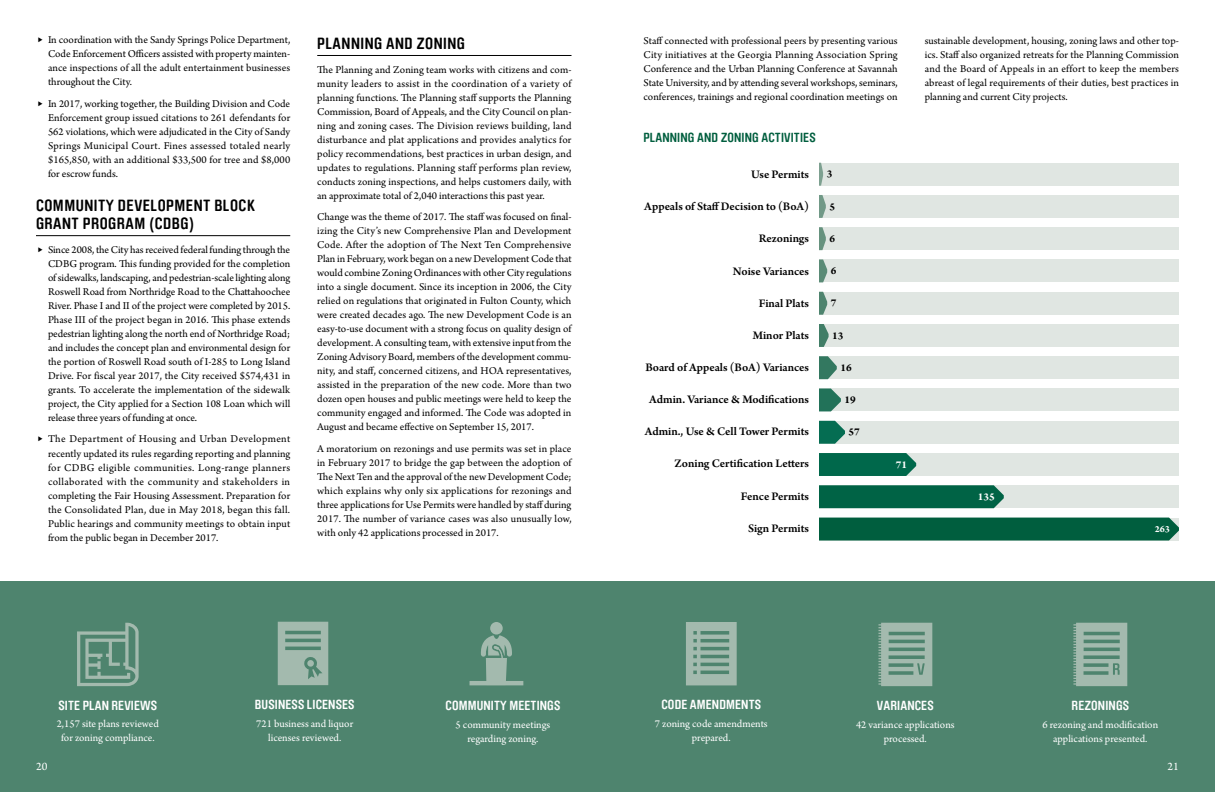
<style>
.page{position:relative;width:1215px;height:792px;background:#fff}
.page>*{position:absolute;margin:0;border:0;box-sizing:border-box;transform-origin:0 0}
.t1{font:700 16px/18px "Brauer Neue";letter-spacing:.03em;color:#000}
.t2{font:700 13px "Brauer Neue";letter-spacing:.01em;color:#fff}
.t3{font:700 13px "Brauer Neue";letter-spacing:.01em;color:#005e3e}
.t4{font:600 12.2px "Arno Pro";letter-spacing:-.005em;color:#000}
.t5{font:12px "Arno Pro";color:#fff}
.t6{font:700 11.1px "Arno Pro";color:#000}
.t7{font:700 11.1px "Arno Pro";color:#fff}
.t8{font:11px/14px "Arno Pro";color:#000;text-align:justify}
.t9{font:11px/14px "Arno Pro";color:#fff;text-align:center}
.t10{font:700 10px "Arno Pro";color:#fff}
.s1{font-size:13.8px}
</style>
<div class="page">
<hr style="left:36px;top:235px;width:254px;height:1px;background:#000">
<hr style="left:317px;top:55px;width:255px;height:1px;background:#000">
<div style="left:0;top:582px;width:1215px;height:210px;background:#4e846e"></div>
<svg style="left:278px;top:622px;width:50px;height:63px;background:#94b0a2"></svg>
<div style="left:490px;top:622px;width:13px;height:13px;background:#a3baae;border-radius:50%"></div>
<svg style="left:470px;top:635px;width:53px;height:50px"></svg>
<svg style="left:77px;top:623px;width:62px;height:63px"></svg>
<svg style="left:1073px;top:623px;width:54px;height:63px"></svg>
<svg style="left:878px;top:623px;width:54px;height:63px"></svg>
<svg style="left:686px;top:622px;width:51px;height:63px"></svg>
<div style="left:819px;top:163px;width:360px;height:23px;background:#e0e6e2"></div>
<div style="left:819px;top:195px;width:360px;height:23px;background:#e0e6e2"></div>
<div style="left:819px;top:227px;width:360px;height:23px;background:#e0e6e2"></div>
<div style="left:819px;top:259px;width:360px;height:23px;background:#e0e6e2"></div>
<div style="left:819px;top:292px;width:360px;height:23px;background:#e0e6e2"></div>
<div style="left:819px;top:324px;width:360px;height:23px;background:#e0e6e2"></div>
<div style="left:819px;top:356px;width:360px;height:23px;background:#e0e6e2"></div>
<div style="left:819px;top:389px;width:360px;height:22px;background:#e0e6e2"></div>
<div style="left:819px;top:421px;width:360px;height:23px;background:#e0e6e2"></div>
<div style="left:819px;top:453px;width:360px;height:23px;background:#e0e6e2"></div>
<div style="left:819px;top:485px;width:360px;height:23px;background:#e0e6e2"></div>
<div style="left:819px;top:518px;width:360px;height:22px;background:#005e3e"></div>
<div style="left:819px;top:485px;width:185px;height:23px;background:#006345"></div>
<div style="left:819px;top:453px;width:97px;height:23px;background:#00684b"></div>
<svg style="left:819px;top:421px;width:26px;height:23px"></svg>
<svg style="left:819px;top:389px;width:22px;height:22px"></svg>
<svg style="left:819px;top:356px;width:18px;height:23px"></svg>
<svg style="left:819px;top:292px;width:8px;height:23px"></svg>
<svg style="left:819px;top:324px;width:10px;height:23px"></svg>
<svg style="left:819px;top:259px;width:8px;height:23px"></svg>
<svg style="left:819px;top:227px;width:7px;height:23px"></svg>
<svg style="left:819px;top:163px;width:4px;height:23px"></svg>
<svg style="left:819px;top:195px;width:7px;height:23px"></svg>
<p class="t8" style="left:48px;top:34px;width:244px;text-indent:-10px"><span class="s1">▶</span> In coordination with the Sandy Springs Police Department, Code Enforcement Officers assisted with property mainten&shy;ance inspections of all the adult entertainment businesses throughout the City.</p>
<p class="t8" style="left:48px;top:97px;width:244px;text-indent:-10px"><span class="s1">▶</span> In 2017, working together, the Building Division and Code Enforcement group issued citations to 261 defendants for 562 violations, which were adjudicated in the City of Sandy Springs Municipal Court. Fines assessed totaled nearly $165,850, with an additional $33,500 for tree and $8,000 for escrow funds.</p>
<h1 class="t1" style="left:36px;top:196px;width:220px">COMMUNITY DEVELOPMENT BLOCK<br>GRANT PROGRAM (CDBG)</h1>
<p class="t8" style="left:48px;top:244px;width:244px;text-indent:-10px"><span class="s1">▶</span> Since 2008, the City has received federal funding through the CDBG program. This funding provided for the completion of sidewalks, landscaping, and pedestrian-scale lighting along Roswell Road from Northridge Road to the Chattahoochee River. Phase I and II of the project were completed by 2015.<br>Phase III of the project began in 2016. This phase extends pedestrian lighting along the north end of Northridge Road; and includes the concept plan and environmental design for the portion of Roswell Road south of I-285 to Long Island Drive. For fiscal year 2017, the City received $574,431 in grants. To accelerate the implementation of the sidewalk project, the City applied for a Section 108 Loan which will release three years of funding at once.</p>
<p class="t8" style="left:48px;top:433px;width:244px;text-indent:-10px"><span class="s1">▶</span> The Department of Housing and Urban Development recently updated its rules regarding reporting and planning for CDBG eligible communities. Long-range planners collaborated with the community and stakeholders in completing the Fair Housing Assessment. Preparation for the Consolidated Plan, due in May 2018, began this fall.<br>Public hearings and community meetings to obtain input from the public began in December 2017.</p>
<h1 class="t1" style="left:317px;top:34px;width:149px">PLANNING AND ZONING</h1>
<p class="t8" style="left:317px;top:63px;width:256px">The Planning and Zoning team works with citizens and com&shy;munity leaders to assist in the coordination of a variety of planning functions. The Planning staff supports the Planning Commission, Board of Appeals, and the City Council on plan&shy;ning and zoning cases. The Division reviews building, land disturbance and plat applications and provides analytics for policy recommendations, best practices in urban design, and updates to regulations. Planning staff performs plan review, conducts zoning inspections, and helps customers daily, with an approximate total of 2,040 interactions this past year.</p>
<p class="t8" style="left:317px;top:211px;width:256px">Change was the theme of 2017. The staff was focused on final&shy;izing the City’s new Comprehensive Plan and Development Code. After the adoption of The Next Ten Comprehensive Plan in February, work began on a new Development Code that would combine Zoning Ordinances with other City regulations into a single document. Since its inception in 2006, the City relied on regulations that originated in Fulton County, which were created decades ago. The new Development Code is an easy-to-use document with a strong focus on quality design of development. A consulting team, with extensive input from the Zoning Advisory Board, members of the development commu&shy;nity, and staff, concerned citizens, and HOA representatives, assisted in the preparation of the new code. More than two dozen open houses and public meetings were held to keep the community engaged and informed. The Code was adopted in August and became effective on September 15, 2017.</p>
<p class="t8" style="left:317px;top:442px;width:256px">A moratorium on rezonings and use permits was set in place in February 2017 to bridge the gap between the adoption of The Next Ten and the approval of the new Development Code; which explains why only six applications for rezonings and three applications for Use Permits were handled by staff during 2017. The number of variance cases was also unusually low, with only 42 applications processed in 2017.</p>
<p class="t2" style="left:58px;top:698px;width:100px">SITE PLAN REVIEWS</p>
<p class="t9" style="left:57px;top:718px;width:104px">2,157 site plans reviewed for zoning compliance.</p>
<p class="t2" style="left:255px;top:697px;width:101px">BUSINESS LICENSES</p>
<p class="t9" style="left:256px;top:717px;width:99px">721 business and liquor licenses reviewed.</p>
<p class="t2" style="left:445px;top:698px;width:116px">COMMUNITY MEETINGS</p>
<p class="t9" style="left:456px;top:718px;width:96px">5 community meetings regarding zoning.</p>
<p class="t8" style="left:643px;top:34px;width:256px">Staff connected with professional peers by presenting various City initiatives at the Georgia Planning Association Spring Conference and the Urban Planning Conference at Savannah State University, and by attending several workshops, seminars, conferences, trainings and regional coordination meetings on</p>
<p class="t8" style="left:925px;top:34px;width:256px">sustainable development, housing, zoning laws and other top&shy;ics. Staff also organized retreats for the Planning Commission and the Board of Appeals in an effort to keep the members abreast of legal requirements of their duties, best practices in planning and current City projects.</p>
<p class="t3" style="left:644px;top:130px;width:174px">PLANNING AND ZONING ACTIVITIES</p>
<p class="t4" style="left:751px;top:167px;width:59px">Use Permits</p>
<p class="t4" style="left:644px;top:200px;width:166px">Appeals of Staff Decision to (BoA)</p>
<p class="t4" style="left:759px;top:232px;width:52px">Rezonings</p>
<p class="t4" style="left:733px;top:264px;width:78px">Noise Variances</p>
<p class="t4" style="left:759px;top:296px;width:52px">Final Plats</p>
<p class="t4" style="left:753px;top:328px;width:58px">Minor Plats</p>
<p class="t4" style="left:645px;top:360px;width:165px">Board of Appeals (BoA) Variances</p>
<p class="t4" style="left:649px;top:392px;width:161px">Admin. Variance &amp; Modifications</p>
<p class="t4" style="left:645px;top:425px;width:166px">Admin., Use &amp; Cell Tower Permits</p>
<p class="t4" style="left:674px;top:457px;width:136px">Zoning Certification Letters</p>
<p class="t4" style="left:741px;top:489px;width:70px">Fence Permits</p>
<p class="t4" style="left:748px;top:521px;width:62px">Sign Permits</p>
<p class="t6" style="left:827px;top:168px;width:7px">3</p>
<p class="t6" style="left:829px;top:200px;width:7px">5</p>
<p class="t6" style="left:829px;top:232px;width:7px">6</p>
<p class="t6" style="left:831px;top:264px;width:7px">6</p>
<p class="t6" style="left:831px;top:297px;width:7px">7</p>
<p class="t6" style="left:832px;top:329px;width:13px">13</p>
<p class="t6" style="left:840px;top:361px;width:13px">16</p>
<p class="t6" style="left:845px;top:393px;width:13px">19</p>
<p class="t6" style="left:849px;top:426px;width:13px">57</p>
<p class="t7" style="left:896px;top:458px;width:13px">71</p>
<p class="t7" style="left:978px;top:490px;width:18px">135</p>
<p class="t10" style="left:1155px;top:523px;width:17px">263</p>
<p class="t2" style="left:661px;top:697px;width:101px">CODE AMENDMENTS</p>
<p class="t9" style="left:655px;top:717px;width:114px">7 zoning code amendments prepared.</p>
<p class="t2" style="left:877px;top:698px;width:58px">VARIANCES</p>
<p class="t9" style="left:856px;top:718px;width:100px">42 variance applications processed.</p>
<p class="t2" style="left:1072px;top:698px;width:59px">REZONINGS</p>
<p class="t9" style="left:1043px;top:718px;width:117px">6 rezoning and modification applications presented.</p>
<p class="t5" style="left:36px;top:760px;width:13px">20</p>
<p class="t5" style="left:1168px;top:760px;width:13px">21</p>
</div>
